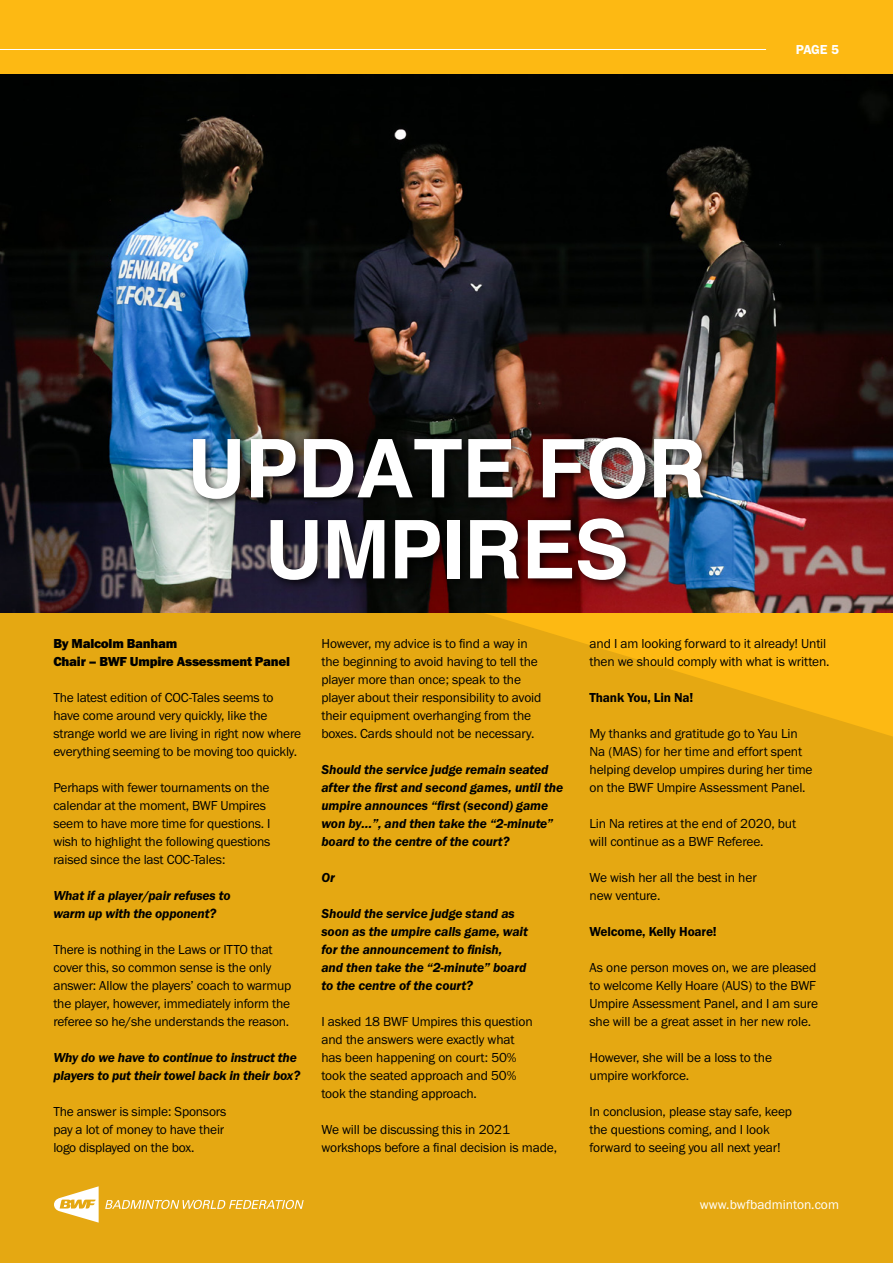
<style>
.page{position:relative;width:893px;height:1263px;background:#fdb913}
.page>*{position:absolute;margin:0;border:0;box-sizing:border-box;transform-origin:0 0}
.t1{font:700 81px/81px "Helvetica";letter-spacing:-.01em;color:#fff;text-align:center}
.t2{font:13.5px/18px "Franklin Gothic URW Boo";letter-spacing:-.015em;color:#000}
.t3{font:13.5px/18px "Franklin Gothic URW Dem Ita";letter-spacing:-.01em;color:#000}
.t4{font:13.5px/18px "Franklin Gothic URW Hea";letter-spacing:-.02em;color:#000}
.t5{font:13.5px "Franklin Gothic URW Dem";letter-spacing:-.01em;color:#000}
.t6{font:13.5px "Franklin Gothic URW Boo";color:#fff}
.t7{font:13.5px "Franklin Gothic URW Dem";color:#fff}
</style>
<div class="page">
<div style="left:0;top:612px;width:893px;height:651px;background:#e5a812"></div>
<img style="left:0;top:75px;width:893px;height:537px">
<div style="left:188px;top:432px;width:525px;height:159px;background:#000;opacity:.75"></div>
<hr style="left:0;top:49px;width:766px;height:1px;background:#fff">
<svg style="left:54px;top:1186px;width:45px;height:36px;background:#f1d285"></svg>
<svg style="left:105px;top:1200px;width:199px;height:9px;background:#edc562"></svg>
<p class="t7" style="left:796px;top:41px;width:45px">PAGE 5</p>
<h1 class="t1" style="left:187px;top:426px;width:521px">UPDATE FOR<br>UMPIRES</h1>
<p class="t4" style="left:53px;top:634px;width:238px">By Malcolm Banham<br>Chair ‒ BWF Umpire Assessment Panel</p>
<p class="t2" style="left:53px;top:688px;width:249px">The latest edition of COC-Tales seems to have come around very quickly, like the strange world we are living in right now where everything seeming to be moving too quickly.</p>
<p class="t2" style="left:53px;top:778px;width:219px">Perhaps with fewer tournaments on the calendar at the moment, BWF Umpires seem to have more time for questions. I wish to highlight the following questions raised since the last COC-Tales:</p>
<p class="t3" style="left:53px;top:886px;width:179px">What if a player/pair refuses to warm up with the opponent?</p>
<p class="t2" style="left:53px;top:940px;width:240px">There is nothing in the Laws or ITTO that cover this, so common sense is the only answer: Allow the players’ coach to warmup the player, however, immediately inform the referee so he/she understands the reason.</p>
<p class="t3" style="left:53px;top:1048px;width:248px">Why do we have to continue to instruct the players to put their towel back in their box?</p>
<p class="t2" style="left:53px;top:1102px;width:175px">The answer is simple: Sponsors pay a lot of money to have their logo displayed on the box.</p>
<p class="t2" style="left:321px;top:634px;width:222px">However, my advice is to find a way in the beginning to avoid having to tell the player more than once; speak to the player about their responsibility to avoid their equipment overhanging from the boxes. Cards should not be necessary.</p>
<p class="t3" style="left:321px;top:760px;width:243px">Should the service judge remain seated after the first and second games, until the umpire announces “first (second) game won by…”, and then take the “2-minute” board to the centre of the court?</p>
<p class="t3" style="left:321px;top:868px;width:15px">Or</p>
<p class="t3" style="left:321px;top:904px;width:208px">Should the service judge stand as soon as the umpire calls game, wait for the announcement to finish,<br>and then take the “2-minute” board to the centre of the court?</p>
<p class="t2" style="left:321px;top:1012px;width:213px">I asked 18 BWF Umpires this question and the answers were exactly what has been happening on court: 50% took the seated approach and 50% took the standing approach.</p>
<p class="t2" style="left:321px;top:1120px;width:237px">We will be discussing this in 2021 workshops before a final decision is made,</p>
<p class="t2" style="left:589px;top:634px;width:241px">and I am looking forward to it already! Until then we should comply with what is written.</p>
<p class="t5" style="left:589px;top:689px;width:105px">Thank You, Lin Na!</p>
<p class="t2" style="left:589px;top:724px;width:225px">My thanks and gratitude go to Yau Lin Na (MAS) for her time and effort spent helping develop umpires during her time on the BWF Umpire Assessment Panel.</p>
<p class="t2" style="left:589px;top:814px;width:208px">Lin Na retires at the end of 2020, but will continue as a BWF Referee.</p>
<p class="t2" style="left:589px;top:868px;width:169px">We wish her all the best in her new venture.</p>
<p class="t5" style="left:589px;top:923px;width:129px">Welcome, Kelly Hoare!</p>
<p class="t2" style="left:589px;top:958px;width:230px">As one person moves on, we are pleased to welcome Kelly Hoare (AUS) to the BWF Umpire Assessment Panel, and I am sure she will be a great asset in her new role.</p>
<p class="t2" style="left:589px;top:1048px;width:184px">However, she will be a loss to the umpire workforce.</p>
<p class="t2" style="left:589px;top:1102px;width:204px">In conclusion, please stay safe, keep the questions coming, and I look forward to seeing you all next year!</p>
<p class="t6" style="left:700px;top:1196px;width:141px">www.bwfbadminton.com</p>
</div>
